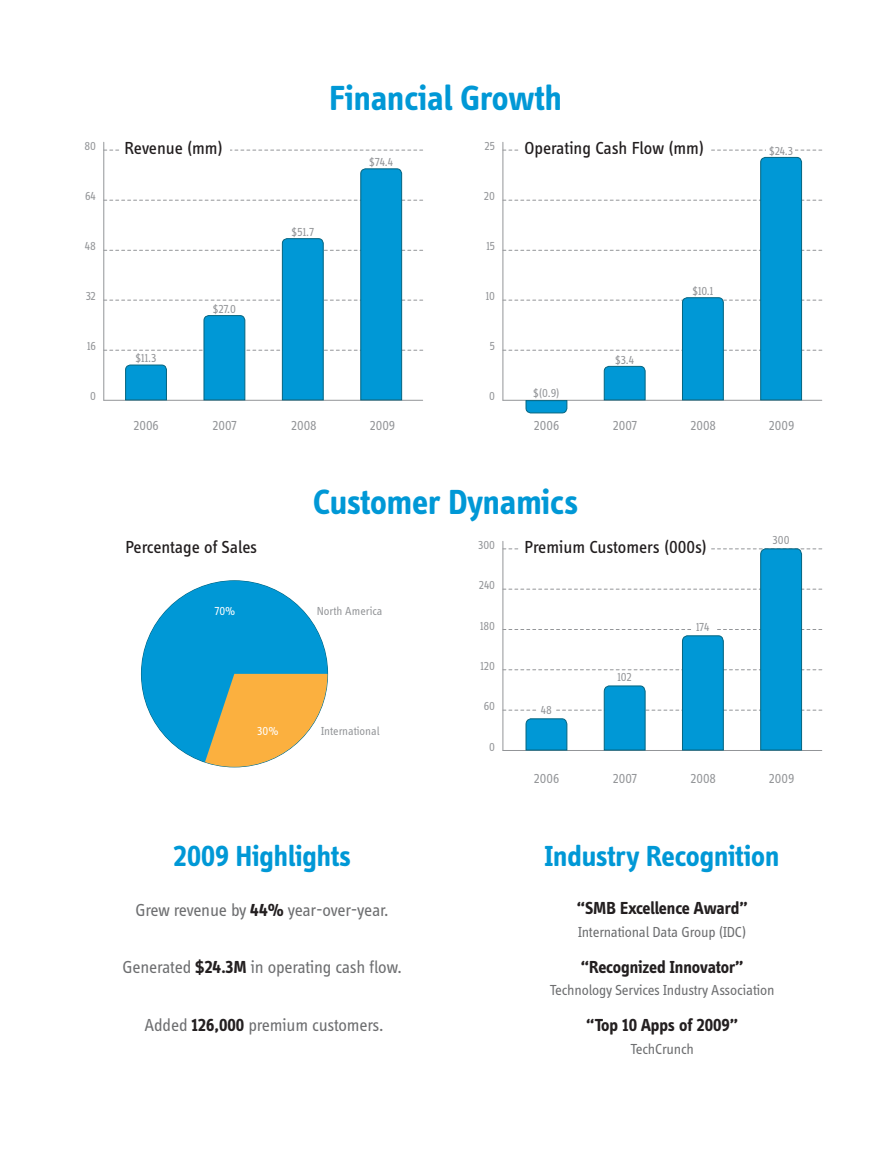
<style>
.page{position:relative;width:891px;height:1161px;background:#fff}
.page>*{position:absolute;margin:0;border:0;box-sizing:border-box;transform-origin:0 0}
.t1{font:700 36px "Info OT Disp";color:#0098d6}
.t2{font:700 30px "Info OT Disp";color:#0098d6}
.t3{font:18px "Info OT Disp";letter-spacing:-.01em;color:#6d6e70}
.t4{font:18px "Info OT Disp";color:#231f20}
.t5{font:700 18px "Info OT Disp";color:#231f20}
.t6{font:15px "Info OT Disp";letter-spacing:-.01em;color:#6d6e70}
.t7{font:13.5px "Info OT Disp";color:#939598}
.t8{font:12px "Info OT Disp";color:#939598}
.t9{font:12px "Info OT Disp";color:#fff}
.s1{font-weight:700;color:#231f20}
</style>
<div class="page">
<hr style="left:503px;top:142px;width:1px;height:258px;background:#939598">
<svg style="left:503px;top:150px;width:319px;height:1px"></svg>
<div style="left:766px;top:145px;width:28px;height:11px;background:#fff"></div>
<svg style="left:503px;top:157px;width:319px;height:256px"></svg>
<div style="left:520px;top:106px;width:190px;height:88px;background:#fff"></div>
<hr style="left:104px;top:400px;width:319px;height:1px;background:#939598">
<hr style="left:104px;top:142px;width:1px;height:258px;background:#939598">
<svg style="left:104px;top:150px;width:319px;height:1px"></svg>
<svg style="left:104px;top:168px;width:319px;height:232px"></svg>
<hr style="left:503px;top:750px;width:319px;height:1px;background:#939598">
<hr style="left:503px;top:541px;width:1px;height:209px;background:#939598">
<svg style="left:503px;top:548px;width:319px;height:202px"></svg>
<div style="left:142px;top:581px;width:186px;height:186px;background:#0098d6;border-radius:50%"></div>
<svg style="left:205px;top:674px;width:123px;height:93px"></svg>
<div style="left:520px;top:534px;width:191px;height:28px;background:#fff"></div>
<div style="left:120px;top:120px;width:109px;height:48px;background:#fff"></div>
<h1 class="t1" style="left:330px;top:85px;width:234px">Financial Growth</h1>
<p class="t8" style="left:84px;top:142px;width:13px">80</p>
<h3 class="t4" style="left:124px;top:141px;width:100px">Revenue (mm)</h3>
<p class="t8" style="left:369px;top:157px;width:25px">$74.4</p>
<p class="t8" style="left:484px;top:142px;width:12px">25</p>
<h3 class="t4" style="left:524px;top:141px;width:181px">Operating Cash Flow (mm)</h3>
<p class="t8" style="left:769px;top:146px;width:26px">$24.3</p>
<p class="t8" style="left:85px;top:192px;width:12px">64</p>
<p class="t8" style="left:484px;top:192px;width:13px">20</p>
<p class="t8" style="left:291px;top:227px;width:24px">$51.7</p>
<p class="t8" style="left:85px;top:242px;width:13px">48</p>
<p class="t8" style="left:486px;top:242px;width:10px">15</p>
<p class="t8" style="left:86px;top:292px;width:12px">32</p>
<p class="t8" style="left:486px;top:292px;width:11px">10</p>
<p class="t8" style="left:692px;top:286px;width:22px">$10.1</p>
<p class="t8" style="left:213px;top:304px;width:25px">$27.0</p>
<p class="t8" style="left:87px;top:342px;width:10px">16</p>
<p class="t8" style="left:490px;top:342px;width:7px">5</p>
<p class="t8" style="left:136px;top:354px;width:22px">$11.3</p>
<p class="t8" style="left:615px;top:355px;width:20px">$3.4</p>
<p class="t8" style="left:90px;top:392px;width:7px">0</p>
<p class="t8" style="left:489px;top:392px;width:7px">0</p>
<p class="t8" style="left:533px;top:389px;width:28px">$(0.9)</p>
<p class="t7" style="left:133px;top:420px;width:27px">2006</p>
<p class="t7" style="left:213px;top:420px;width:26px">2007</p>
<p class="t7" style="left:291px;top:420px;width:27px">2008</p>
<p class="t7" style="left:370px;top:420px;width:27px">2009</p>
<p class="t7" style="left:534px;top:420px;width:27px">2006</p>
<p class="t7" style="left:613px;top:420px;width:26px">2007</p>
<p class="t7" style="left:691px;top:420px;width:27px">2008</p>
<p class="t7" style="left:769px;top:420px;width:27px">2009</p>
<h1 class="t1" style="left:313px;top:489px;width:267px">Customer Dynamics</h1>
<h3 class="t4" style="left:126px;top:540px;width:133px">Percentage of Sales</h3>
<h3 class="t4" style="left:524px;top:540px;width:184px">Premium Customers (000s)</h3>
<p class="t8" style="left:478px;top:541px;width:19px">300</p>
<p class="t8" style="left:479px;top:581px;width:18px">240</p>
<p class="t8" style="left:480px;top:621px;width:16px">180</p>
<p class="t8" style="left:481px;top:662px;width:16px">120</p>
<p class="t8" style="left:484px;top:702px;width:13px">60</p>
<p class="t8" style="left:489px;top:742px;width:7px">0</p>
<p class="t8" style="left:317px;top:606px;width:67px">North America</p>
<p class="t9" style="left:215px;top:606px;width:22px">70%</p>
<p class="t8" style="left:696px;top:622px;width:15px">174</p>
<p class="t8" style="left:618px;top:672px;width:16px">102</p>
<p class="t8" style="left:541px;top:705px;width:13px">48</p>
<p class="t8" style="left:321px;top:726px;width:60px">International</p>
<p class="t9" style="left:257px;top:726px;width:23px">30%</p>
<p class="t8" style="left:773px;top:535px;width:19px">300</p>
<p class="t7" style="left:534px;top:774px;width:27px">2006</p>
<p class="t7" style="left:613px;top:774px;width:26px">2007</p>
<p class="t7" style="left:691px;top:774px;width:27px">2008</p>
<p class="t7" style="left:769px;top:774px;width:27px">2009</p>
<h2 class="t2" style="left:173px;top:845px;width:179px">2009 Highlights</h2>
<h3 class="t3" style="left:135px;top:903px;width:255px">Grew revenue by <span class="s1">44%</span> year-over-year.</h3>
<h3 class="t3" style="left:122px;top:960px;width:281px">Generated <span class="s1">$24.3M</span> in operating cash flow.</h3>
<h3 class="t3" style="left:145px;top:1018px;width:241px">Added <span class="s1">126,000</span> premium customers.</h3>
<h2 class="t2" style="left:545px;top:845px;width:236px">Industry Recognition</h2>
<h3 class="t5" style="left:577px;top:901px;width:172px">“SMB Excellence Award”</h3>
<p class="t6" style="left:578px;top:926px;width:170px">International Data Group (IDC)</p>
<h3 class="t5" style="left:581px;top:960px;width:164px">“Recognized Innovator”</h3>
<p class="t6" style="left:550px;top:984px;width:226px">Technology Services Industry Association</p>
<h3 class="t5" style="left:586px;top:1018px;width:154px">“Top 10 Apps of 2009”</h3>
<p class="t6" style="left:630px;top:1043px;width:65px">TechCrunch</p>
</div>
